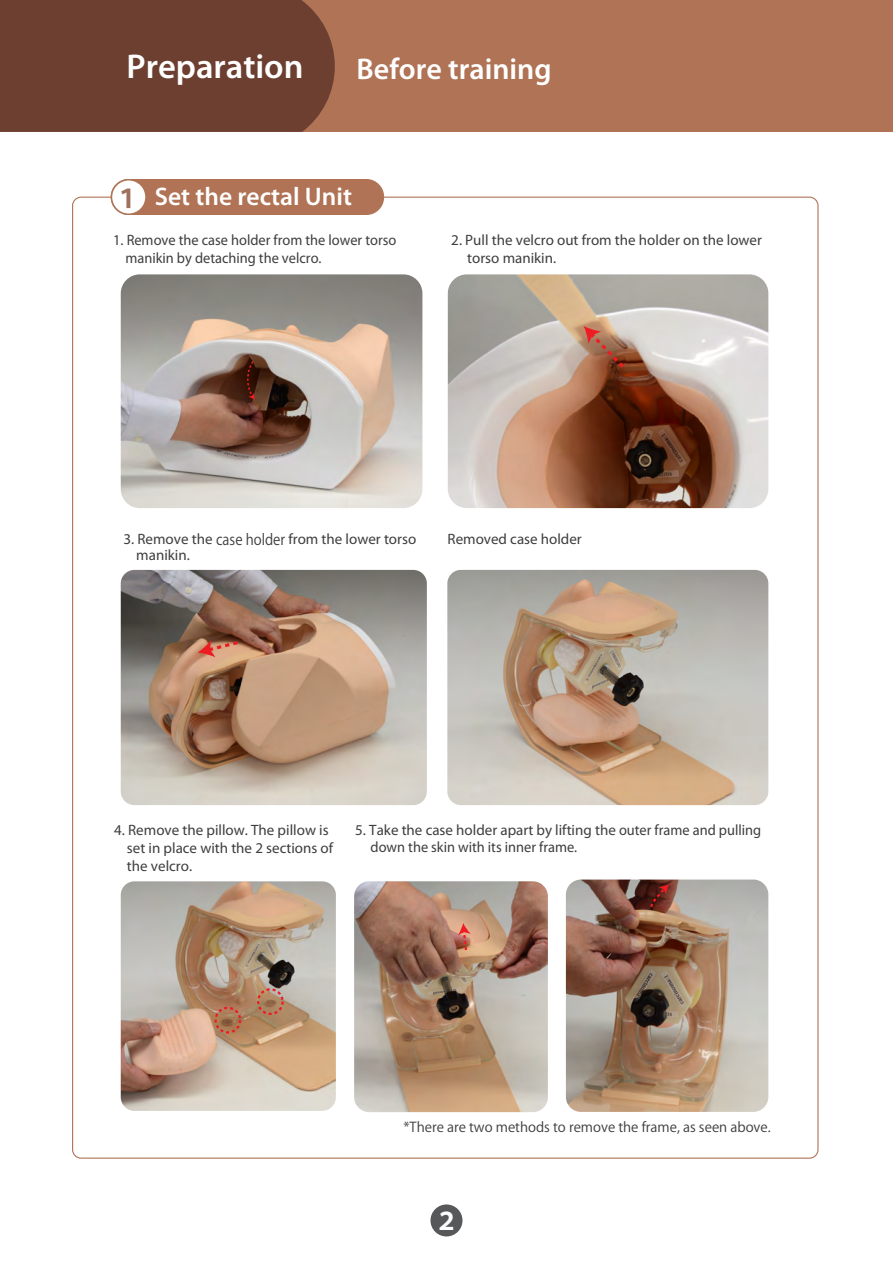
<style>
.page{position:relative;width:893px;height:1263px;background:#fff}
.page>*{position:absolute;margin:0;border:0;box-sizing:border-box;transform-origin:0 0}
.t1{font:600 34.5px "Myriad Pro";color:#fff}
.t2{font:600 30px "Myriad Pro";color:#fff}
.t3{font:600 25.5px "Myriad Pro";color:#fff}
.t4{font:700 24px "Koz Go Pro";color:#fff}
.t5{font:15px/18px "Myriad Pro";color:#3e3e3f}
.t6{font:15px/18px "Myriad Pro";color:#3e3e3f;scale:.96 1}
.t7{font:13.5px "Koz Go Pro";color:#3c3c3d}
.s1{font-family:"Koz Go Pro";font-weight:700;color:#9e715e}
.s2{font-family:"Koz Go Pro"}
</style>
<div class="page">
<img style="left:447px;top:570px;width:321px;height:235px">
<div style="left:0;top:0;width:893px;height:132px;background:#b07355"></div>
<div style="left:0;top:0;width:335px;height:132px;background:#6c3f30"></div>
<div style="left:430px;top:1204px;width:32px;height:32px;background:#57585a;border-radius:50%"></div>
<div style="left:111px;top:180px;width:272px;height:34px;background:#b07355;border-radius:17px"></div>
<div style="left:111px;top:179px;width:273px;height:36px;border:2px solid #b07355;border-radius:17px"></div>
<div style="left:111px;top:180px;width:35px;height:34px;background:#fff;border-radius:50%"></div>
<div style="left:111px;top:179px;width:36px;height:36px;border:2px solid #b07355;border-radius:50%"></div>
<img style="left:566px;top:879px;width:202px;height:233px">
<img style="left:354px;top:881px;width:194px;height:231px">
<img style="left:448px;top:274px;width:320px;height:234px">
<img style="left:121px;top:274px;width:301px;height:234px">
<img style="left:121px;top:570px;width:306px;height:235px">
<img style="left:121px;top:881px;width:215px;height:230px">
<svg style="left:584px;top:326px;width:43px;height:45px;background:#a96c53"></svg>
<svg style="left:198px;top:639px;width:43px;height:18px"></svg>
<svg style="left:458px;top:923px;width:13px;height:29px"></svg>
<div style="left:257px;top:988px;width:27px;height:27px;border:2px dashed #ec1c23;border-radius:50%"></div>
<div style="left:214px;top:1007px;width:27px;height:26px;border:2px dashed #ec1c23;border-radius:50%"></div>
<svg style="left:649px;top:884px;width:20px;height:25px"></svg>
<svg style="left:242px;top:359px;width:13px;height:41px"></svg>
<h1 class="t1" style="left:126px;top:44px;width:179px">Preparation</h1>
<h2 class="t2" style="left:357px;top:50px;width:196px">Before training</h2>
<h3 class="t3" style="left:115px;top:180px;width:239px"><span class="s1">１</span> Set the rectal Unit</h3>
<p class="t6" style="left:125px;top:231px;width:284px;text-indent:-12px">1. Remove the case holder from the lower torso manikin by detaching the velcro.</p>
<p class="t5" style="left:467px;top:231px;width:296px;text-indent:-16px">2. Pull the velcro out from the holder on the lower torso manikin.</p>
<p class="t5" style="left:136px;top:531px;width:281px;line-height:16.2px;text-indent:-13px">3. Remove the <span class="s2">case holder</span> from the lower torso manikin.</p>
<p class="t5" style="left:448px;top:530px;width:136px">Removed case holder</p>
<p class="t5" style="left:127px;top:821px;width:208px;text-indent:-13px">4. Remove the pillow. The pillow is set in place with the 2 sections of the velcro.</p>
<p class="t5" style="left:371px;top:821px;width:392px;line-height:16.5px;text-indent:-15px">5. Take the case holder apart by lifting the outer frame and pulling down the skin with its inner frame.</p>
<p class="t7" style="left:403px;top:1118px;width:369px">*There are two methods to remove the frame, as seen above.</p>
<h3 class="t4" style="left:434px;top:1205px;width:25px">２</h3>
</div>
